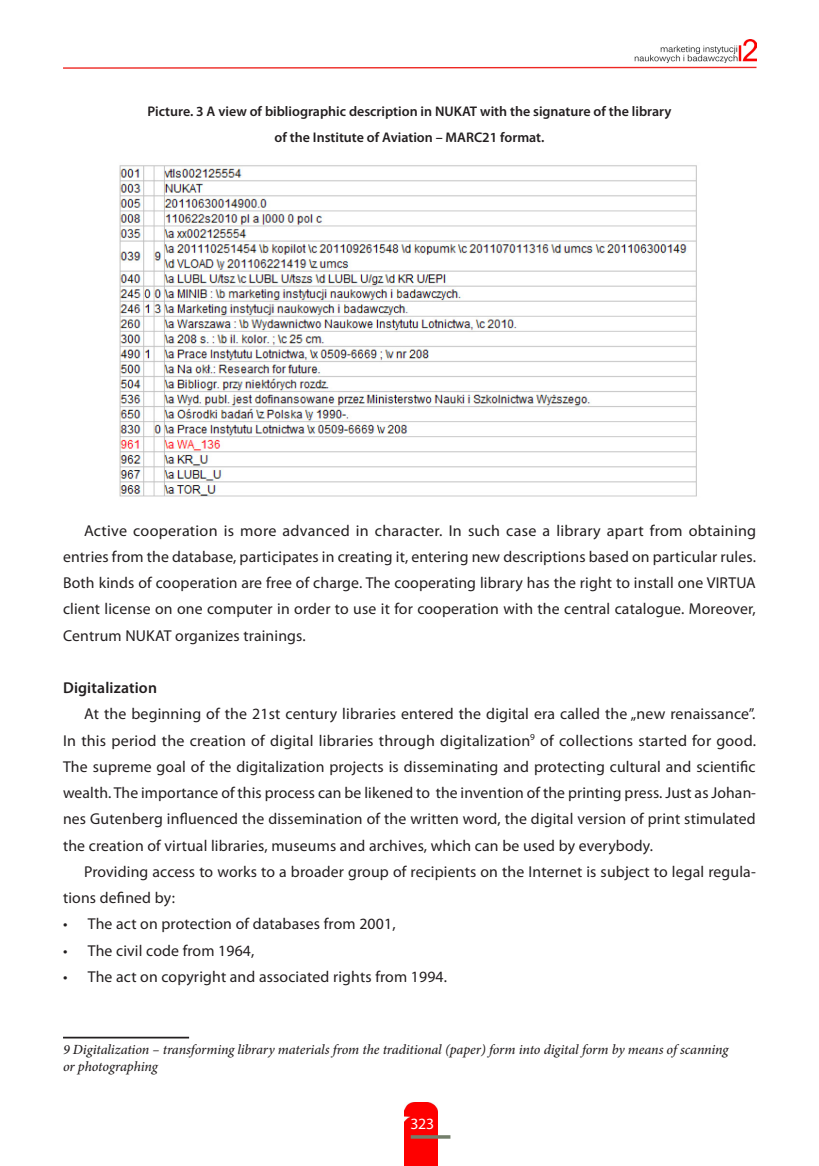
<style>
.page{position:relative;width:819px;height:1166px;background:#fff}
.page>*{position:absolute;margin:0;border:0;box-sizing:border-box;transform-origin:0 0}
.podstawowy{font:15.75px/26.2px "Myriad Pro";letter-spacing:.01em;color:#231f20;text-align:justify}
.wypunktowanie{font:15.75px "Myriad Pro";letter-spacing:.01em;color:#231f20}
.srodtytul{font:600 15.75px "Myriad Pro";letter-spacing:.01em;color:#231f20}
.t1{font:15.75px "Myriad Pro";color:#fff}
.przypis{font:italic 500 14px/16.8px "Minion Pro";letter-spacing:-.01em;color:#231f20}
.podpis_foto{font:600 14px/26.2px "Myriad Pro";color:#231f20;text-align:center}
</style>
<div class="page">
<div style="left:405px;top:1102px;width:32px;height:64px;background:#fe0000"></div>
<hr style="left:410px;top:1135px;width:40px;height:3px;background:#737f6b">
<img style="left:634px;top:40px;width:122px;height:23px">
<svg style="left:63px;top:66px;width:694px;height:3px"></svg>
<hr style="left:63px;top:1037px;width:126px;height:1px;background:#231f20">
<img style="left:119px;top:165px;width:578px;height:332px">
<p class="podpis_foto" style="left:147px;top:97px;width:525px">Picture. 3 A view of bibliographic description in NUKAT with the signature of the library of the Institute of Aviation – MARC21 format.</p>
<p class="podstawowy" style="left:63px;top:517px;width:694px;text-indent:21px">Active cooperation is more advanced in character. In such case a library apart from obtaining entries from the database, participates in creating it, entering new descriptions based on particular rules.<br>Both kinds of cooperation are free of charge. The cooperating library has the right to install one VIRTUA client license on one computer in order to use it for cooperation with the central catalogue. Moreover, Centrum NUKAT organizes trainings.</p>
<p class="srodtytul" style="left:63px;top:678px;width:95px">Digitalization</p>
<p class="podstawowy" style="left:63px;top:701px;width:694px;text-indent:21px">At the beginning of the 21st century libraries entered the digital era called the „new renaissance”.<br>In this period the creation of digital libraries through digitalization<sup>9</sup> of collections started for good.<br>The supreme goal of the digitalization projects is disseminating and protecting cultural and scientific wealth. The importance of this process can be likened to the invention of the printing press. Just as Johan&shy;nes Gutenberg influenced the dissemination of the written word, the digital version of print stimulated the creation of virtual libraries, museums and archives, which can be used by everybody.</p>
<p class="podstawowy" style="left:63px;top:858px;width:694px;text-indent:21px">Providing access to works to a broader group of recipients on the Internet is subject to legal regula&shy;tions defined by:</p>
<p class="wypunktowanie" style="left:63px;top:914px;width:334px">• The act on protection of databases from 2001,</p>
<p class="wypunktowanie" style="left:63px;top:941px;width:193px">• The civil code from 1964,</p>
<p class="wypunktowanie" style="left:63px;top:967px;width:385px">• The act on copyright and associated rights from 1994.</p>
<p class="przypis" style="left:63px;top:1041px;width:667px">9 Digitalization – transforming library materials from the traditional (paper) form into digital form by means of scanning or photographing</p>
<p class="t1" style="left:410px;top:1114px;width:25px">323</p>
</div>
